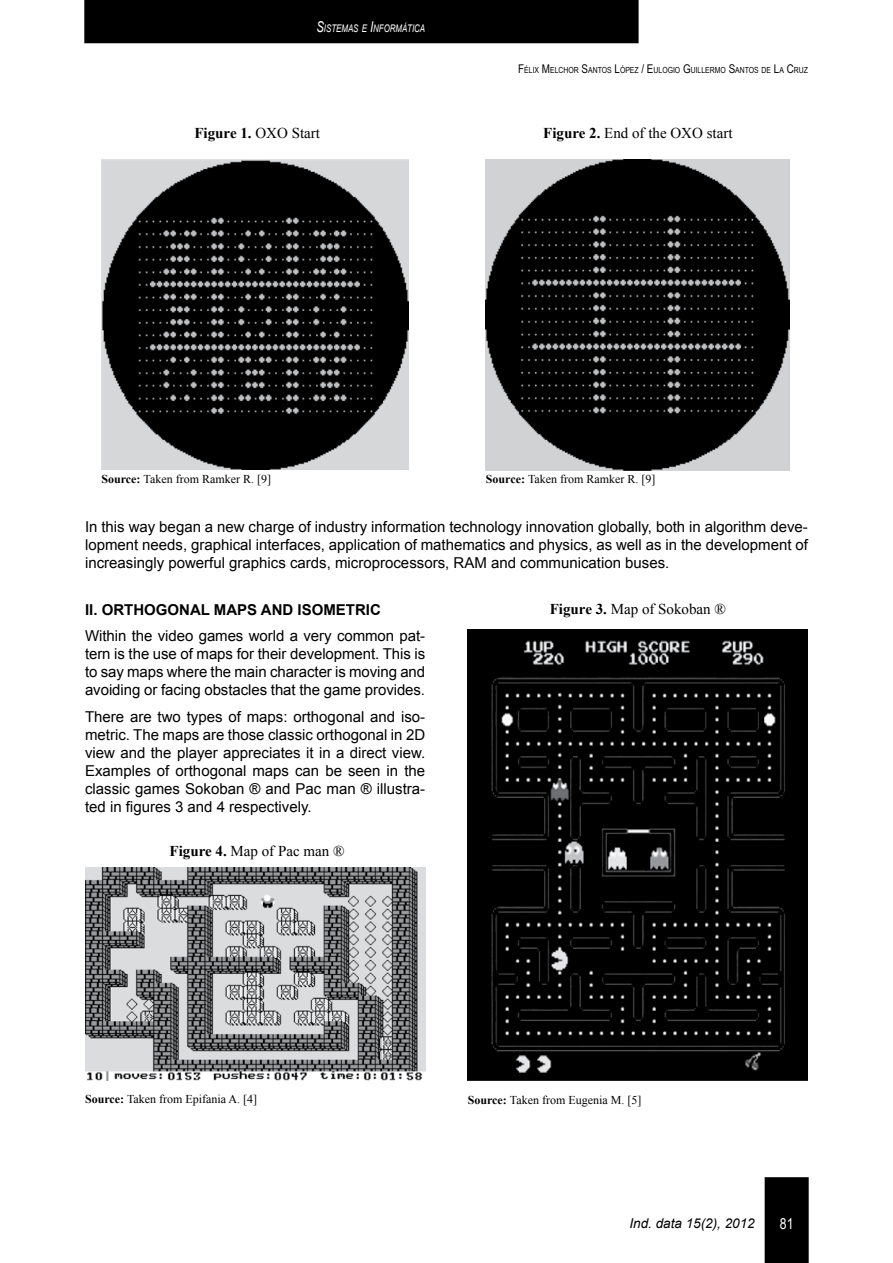
<style>
.page{position:relative;width:893px;height:1263px;background:#fff}
.page>*{position:absolute;margin:0;border:0;box-sizing:border-box;transform-origin:0 0}
.t1{font:15px/18px "Arial";color:#000;text-align:justify}
.t2{font:15px "Times New Roman";color:#000}
.t3{font:700 15px "Arial";color:#000}
.t4{font:700 15px "Times New Roman";color:#000}
.t5{font:15px "Arial Narrow";color:#fff}
.t6{font:italic 13.5px "Arial";color:#000}
.t7{font:12px "Times New Roman";color:#000}
.t8{font:italic 10.5px "Arial";color:#fff;scale:.75 1}
.t9{font:8.4px "Arial Narrow";color:#000}
.s1{font-size:15px}
.s2{font-size:12px}
.s3{font-weight:400}
.s4{font-weight:700}
</style>
<div class="page">
<div style="left:765px;top:1177px;width:44px;height:86px;background:#000"></div>
<div style="left:84px;top:0;width:555px;height:43px;background:#000"></div>
<img style="left:85px;top:868px;width:340px;height:212px">
<img style="left:101px;top:159px;width:308px;height:311px">
<img style="left:486px;top:159px;width:304px;height:311px">
<img style="left:468px;top:630px;width:340px;height:450px">
<p class="t8" style="left:316px;top:22px;width:147px"><span class="s1">S</span>ISTEMAS E <span class="s1">I</span>NFORMÁTICA</p>
<p class="t9" style="left:518px;top:63px;width:291px"><span class="s2">F</span>ÉLIX <span class="s2">M</span> ELCHOR <span class="s2">S</span>ANTOS <span class="s2">L</span>ÓPEZ <span class="s2">/ E</span>ULOGIO <span class="s2">G</span>UILLERMO <span class="s2">S</span>ANTOS DE <span class="s2">L</span>A <span class="s2">C</span>RUZ</p>
<p class="t4" style="left:194px;top:123px;width:127px">Figure 1. <span class="s3">OXO Start</span></p>
<p class="t2" style="left:543px;top:123px;width:191px"><span class="s4">Figure 2.</span> End of the OXO start</p>
<p class="t7" style="left:101px;top:470px;width:171px"><span class="s4">Source:</span> Taken from Ramker R. [9]</p>
<p class="t7" style="left:486px;top:470px;width:171px"><span class="s4">Source:</span> Taken from Ramker R. [9]</p>
<p class="t1" style="left:85px;top:518px;width:724px">In this way began a new charge of industry information technology innovation globally, both in algorithm deve&shy;lopment needs, graphical interfaces, application of mathematics and physics, as well as in the development of increasingly powerful graphics cards, microprocessors, RAM and communication buses.</p>
<p class="t3" style="left:85px;top:599px;width:297px">II. ORTHOGONAL MAPS AND ISOMETRIC</p>
<p class="t1" style="left:85px;top:627px;width:342px">Within the video games world a very common pat&shy;tern is the use of maps for their development. This is to say maps where the main character is moving and avoiding or facing obstacles that the game provides.</p>
<p class="t1" style="left:85px;top:708px;width:342px">There are two types of maps: orthogonal and iso&shy;metric. The maps are those classic orthogonal in 2D view and the player appreciates it in a direct view.<br>Examples of orthogonal maps can be seen in the classic games Sokoban ® and Pac man ® illustra&shy;ted in figures 3 and 4 respectively.</p>
<p class="t2" style="left:170px;top:841px;width:176px"><span class="s4">Figure 4.</span> Map of Pac man ®</p>
<p class="t2" style="left:550px;top:599px;width:178px"><span class="s4">Figure 3.</span> Map of Sokoban ®</p>
<p class="t7" style="left:85px;top:1091px;width:174px"><span class="s4">Source:</span> Taken from Epifania A. [4]</p>
<p class="t7" style="left:468px;top:1092px;width:175px"><span class="s4">Source:</span> Taken from Eugenia M. [5]</p>
<p class="t6" style="left:629px;top:1215px;width:127px">Ind. data 15(2), 2012</p>
<p class="t5" style="left:780px;top:1213px;width:15px">81</p>
</div>
